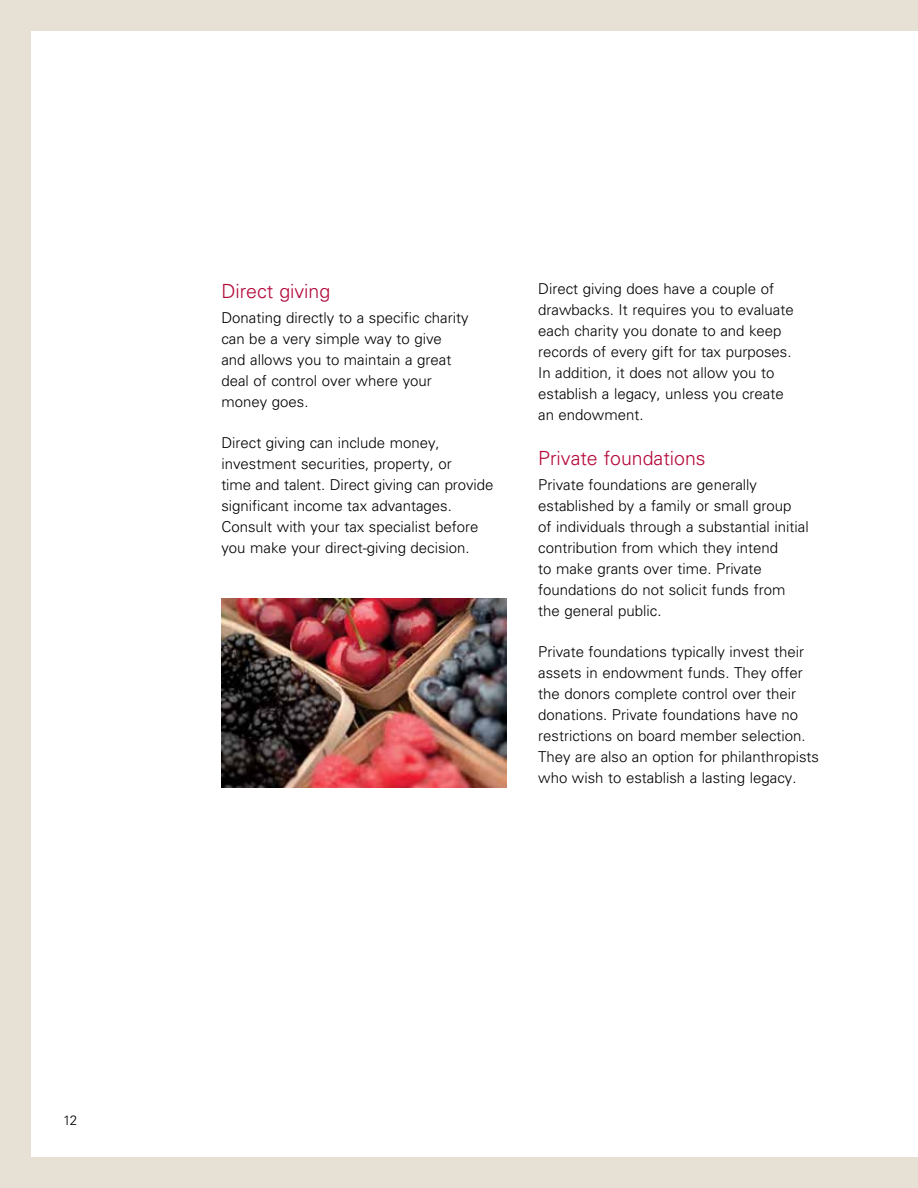
<style>
.page{position:relative;width:918px;height:1188px;background:#e7e1d5}
.page>*{position:absolute;margin:0;border:0;box-sizing:border-box;transform-origin:0 0}
.t1{font:300 19.5px "Univers LT Std";color:#b30838}
.t2{font:300 15px/21px "Univers LT Std";color:#000}
.t3{font:300 13.5px "Univers LT Std";color:#000}
</style>
<div class="page">
<div style="left:32px;top:31px;width:886px;height:1125px;background:#fff"></div>
<img style="left:221px;top:598px;width:286px;height:190px">
<p class="t3" style="left:63px;top:1112px;width:16px">12</p>
<h1 class="t1" style="left:221px;top:279px;width:110px">Direct giving</h1>
<p class="t2" style="left:221px;top:307px;width:249px">Donating directly to a specific charity can be a very simple way to give and allows you to maintain a great deal of control over where your money goes.</p>
<p class="t2" style="left:221px;top:432px;width:274px">Direct giving can include money, investment securities, property, or<br>time and talent. Direct giving can provide significant income tax advantages.<br>Consult with your tax specialist before you make your direct-giving decision.</p>
<p class="t2" style="left:538px;top:279px;width:257px">Direct giving does have a couple of drawbacks. It requires you to evaluate each charity you donate to and keep records of every gift for tax purposes.<br>In addition, it does not allow you to establish a legacy, unless you create an endowment.</p>
<h1 class="t1" style="left:538px;top:446px;width:169px">Private foundations</h1>
<p class="t2" style="left:538px;top:474px;width:272px">Private foundations are generally established by a family or small group of individuals through a substantial initial contribution from which they intend<br>to make grants over time. Private foundations do not solicit funds from the general public.</p>
<p class="t2" style="left:538px;top:641px;width:282px">Private foundations typically invest their assets in endowment funds. They offer the donors complete control over their donations. Private foundations have no restrictions on board member selection.<br>They are also an option for philanthropists who wish to establish a lasting legacy.</p>
</div>
